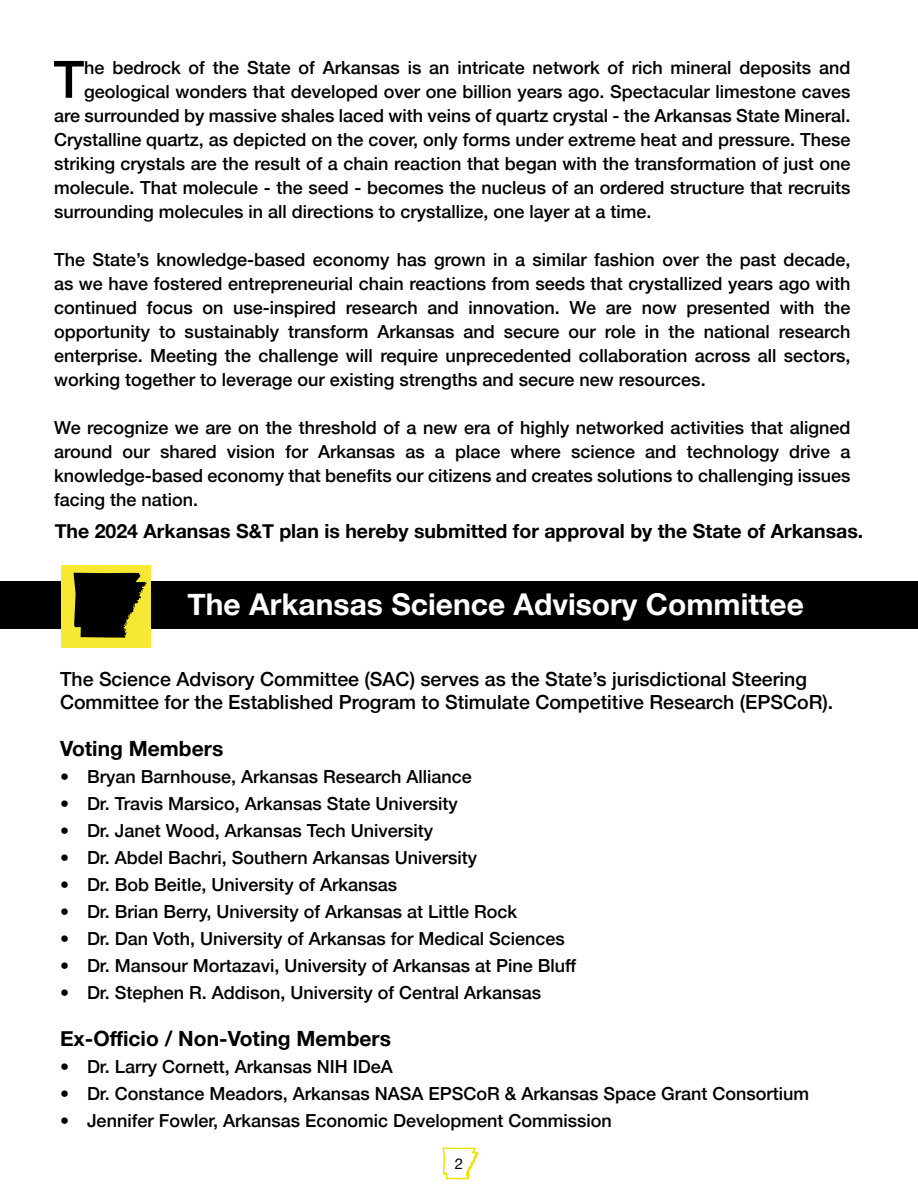
<style>
.page{position:relative;width:918px;height:1188px;background:#fff}
.page>*{position:absolute;margin:0;border:0;box-sizing:border-box;transform-origin:0 0}
.t1{font:500 51.6px "Helvetica Neue";color:#000}
.t2{font:700 30px "Helvetica Neue";color:#fff}
.t3{font:700 21px "Helvetica Neue";color:#000}
.t4{font:500 19.5px/23.4px "Helvetica Neue";color:#000}
.t5{font:700 19.5px "Helvetica Neue";color:#000}
.t6{font:500 18px/24px "Helvetica Neue";color:#000;text-align:justify}
.t7{font:15px "Helvetica Neue";color:#000}
</style>
<div class="page">
<div style="left:0;top:581px;width:918px;height:48px;background:#000"></div>
<div style="left:62px;top:565px;width:89px;height:82px;background:#f7e833"></div>
<svg style="left:74px;top:573px;width:73px;height:65px"></svg>
<svg style="left:442px;top:1147px;width:37px;height:33px"></svg>
<h1 class="t1" style="left:54px;top:38px;width:32px">T</h1>
<p class="t6" style="left:84px;top:54px;width:768px">he bedrock of the State of Arkansas is an intricate network of rich mineral deposits and</p>
<p class="t6" style="left:84px;top:78px;width:768px">geological wonders that developed over one billion years ago. Spectacular limestone caves</p>
<p class="t6" style="left:54px;top:102px;width:798px">are surrounded by massive shales laced with veins of quartz crystal - the Arkansas State Mineral.</p>
<p class="t6" style="left:54px;top:126px;width:798px">Crystalline quartz, as depicted on the cover, only forms under extreme heat and pressure. These</p>
<p class="t6" style="left:54px;top:150px;width:798px">striking crystals are the result of a chain reaction that began with the transformation of just one</p>
<p class="t6" style="left:54px;top:174px;width:798px">molecule. That molecule - the seed - becomes the nucleus of an ordered structure that recruits</p>
<p class="t6" style="left:54px;top:198px;width:599px">surrounding molecules in all directions to crystallize, one layer at a time.</p>
<p class="t6" style="left:54px;top:246px;width:798px">The State’s knowledge-based economy has grown in a similar fashion over the past decade, as we have fostered entrepreneurial chain reactions from seeds that crystallized years ago with continued focus on use-inspired research and innovation. We are now presented with the opportunity to sustainably transform Arkansas and secure our role in the national research enterprise. Meeting the challenge will require unprecedented collaboration across all sectors, working together to leverage our existing strengths and secure new resources.</p>
<p class="t6" style="left:54px;top:414px;width:798px">We recognize we are on the threshold of a new era of highly networked activities that aligned around our shared vision for Arkansas as a place where science and technology drive a knowledge-based economy that benefits our citizens and creates solutions to challenging issues facing the nation.</p>
<p class="t5" style="left:55px;top:516px;width:810px">The 2024 Arkansas S&amp;T plan is hereby submitted for approval by the State of Arkansas.</p>
<h2 class="t2" style="left:188px;top:581px;width:618px">The Arkansas Science Advisory Committee</h2>
<p class="t4" style="left:60px;top:666px;width:775px">The Science Advisory Committee (SAC) serves as the State’s jurisdictional Steering<br>Committee for the Established Program to Stimulate Competitive Research (EPSCoR).</p>
<p class="t3" style="left:60px;top:732px;width:165px">Voting Members</p>
<p class="t6" style="left:60px;top:763px;width:413px">• Bryan Barnhouse, Arkansas Research Alliance</p>
<p class="t6" style="left:60px;top:790px;width:399px">• Dr. Travis Marsico, Arkansas State University</p>
<p class="t6" style="left:60px;top:817px;width:375px">• Dr. Janet Wood, Arkansas Tech University</p>
<p class="t6" style="left:60px;top:844px;width:419px">• Dr. Abdel Bachri, Southern Arkansas University</p>
<p class="t6" style="left:60px;top:871px;width:339px">• Dr. Bob Beitle, University of Arkansas</p>
<p class="t6" style="left:60px;top:898px;width:459px">• Dr. Brian Berry, University of Arkansas at Little Rock</p>
<p class="t6" style="left:60px;top:925px;width:506px">• Dr. Dan Voth, University of Arkansas for Medical Sciences</p>
<p class="t6" style="left:60px;top:952px;width:518px">• Dr. Mansour Mortazavi, University of Arkansas at Pine Bluff</p>
<p class="t6" style="left:60px;top:979px;width:483px">• Dr. Stephen R. Addison, University of Central Arkansas</p>
<p class="t3" style="left:60px;top:1022px;width:332px">Ex-Officio / Non-Voting Members</p>
<p class="t6" style="left:60px;top:1053px;width:334px">• Dr. Larry Cornett, Arkansas NIH IDeA</p>
<p class="t6" style="left:60px;top:1080px;width:751px">• Dr. Constance Meadors, Arkansas NASA EPSCoR &amp; Arkansas Space Grant Consortium</p>
<p class="t6" style="left:60px;top:1107px;width:553px">• Jennifer Fowler, Arkansas Economic Development Commission</p>
<p class="t7" style="left:455px;top:1153px;width:10px">2</p>
</div>
